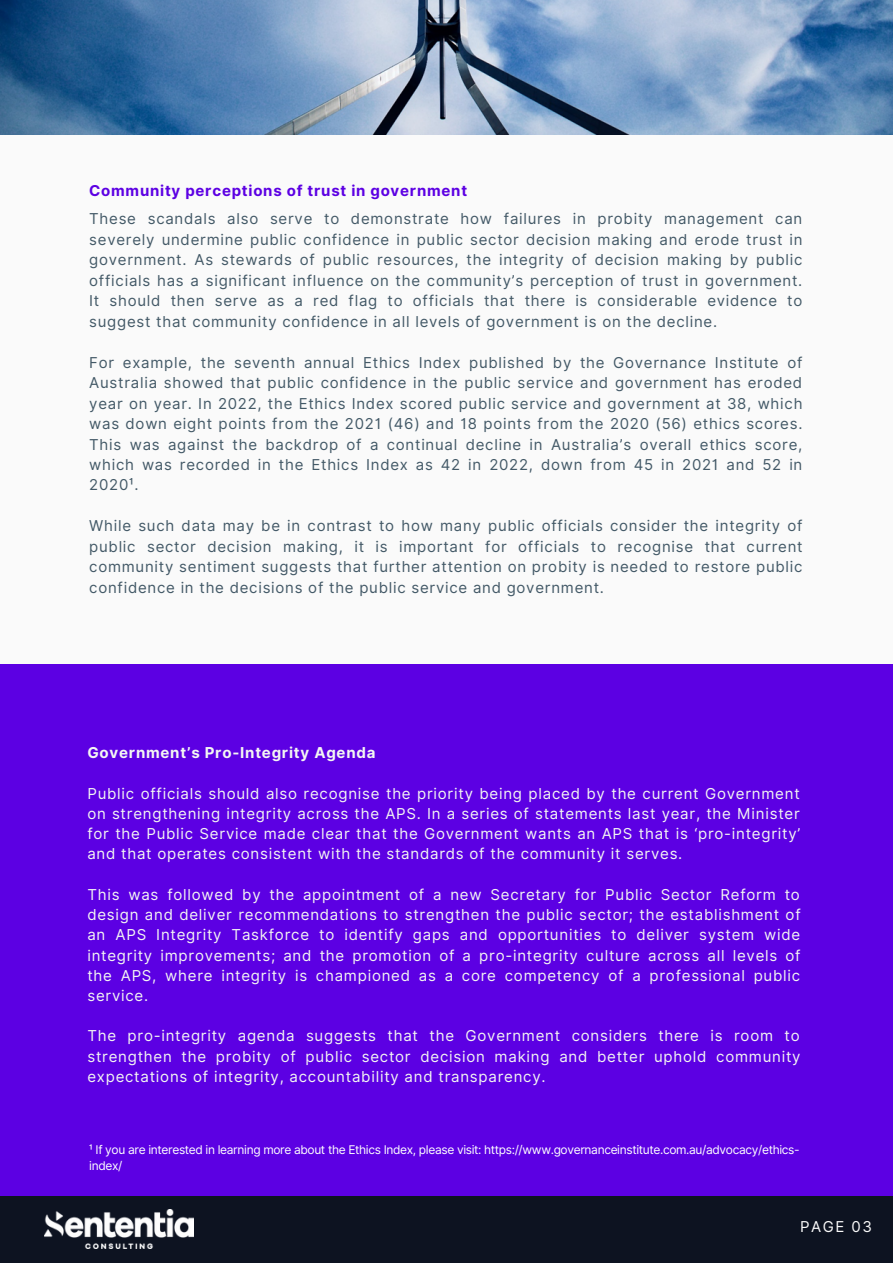
<style>
.page{position:relative;width:893px;height:1264px;background:#fff}
.page>*{position:absolute;margin:0;border:0;box-sizing:border-box;transform-origin:0 0}
.t1{font:15px/20.5px "Inter";letter-spacing:.05em;color:#435967;text-align:justify}
.t2{font:15px/20.2px "Inter";letter-spacing:.05em;color:#f4f6f3;text-align:justify}
.t3{font:700 15px "Inter";letter-spacing:.05em;color:#5c00e3}
.t4{font:700 15px "Inter";letter-spacing:.05em;color:#f4f6f3}
.t5{font:15px "Inter";letter-spacing:.1em;color:#fafafa}
.t6{font:12px/16px "Inter";letter-spacing:-.03em;color:#fff}
</style>
<div class="page">
<div style="left:0;top:0;width:892px;height:1262px;background:#fafafa"></div>
<div style="left:0;top:665px;width:892px;height:541px;background:#5c00e3"></div>
<div style="left:0;top:1196px;width:892px;height:66px;background:#0d1321"></div>
<img style="left:0;top:0;width:892px;height:134px">
<img style="left:44px;top:1209px;width:150px;height:39px">
<p class="t3" style="left:89px;top:181px;width:379px">Community perceptions of trust in government</p>
<p class="t1" style="left:89px;top:208px;width:714px">These scandals also serve to demonstrate how failures in probity management can severely undermine public confidence in public sector decision making and erode trust in government. As stewards of public resources, the integrity of decision making by public officials has a significant influence on the community’s perception of trust in government.<br>It should then serve as a red flag to officials that there is considerable evidence to suggest that community confidence in all levels of government is on the decline.</p>
<p class="t1" style="left:89px;top:352px;width:714px">For example, the seventh annual Ethics Index published by the Governance Institute of Australia showed that public confidence in the public service and government has eroded year on year. In 2022, the Ethics Index scored public service and government at 38, which was down eight points from the 2021 (46) and 18 points from the 2020 (56) ethics scores.<br>This was against the backdrop of a continual decline in Australia’s overall ethics score, which was recorded in the Ethics Index as 42 in 2022, down from 45 in 2021 and 52 in 2020¹.</p>
<p class="t1" style="left:89px;top:515px;width:714px">While such data may be in contrast to how many public officials consider the integrity of public sector decision making, it is important for officials to recognise that current community sentiment suggests that further attention on probity is needed to restore public confidence in the decisions of the public service and government.</p>
<p class="t4" style="left:87px;top:743px;width:289px">Government’s Pro-Integrity Agenda</p>
<p class="t2" style="left:87px;top:783px;width:714px">Public officials should also recognise the priority being placed by the current Government on strengthening integrity across the APS. In a series of statements last year, the Minister for the Public Service made clear that the Government wants an APS that is ‘pro-integrity’ and that operates consistent with the standards of the community it serves.</p>
<p class="t2" style="left:87px;top:884px;width:714px">This was followed by the appointment of a new Secretary for Public Sector Reform to design and deliver recommendations to strengthen the public sector; the establishment of an APS Integrity Taskforce to identify gaps and opportunities to deliver system wide integrity improvements; and the promotion of a pro-integrity culture across all levels of the APS, where integrity is championed as a core competency of a professional public service.</p>
<p class="t2" style="left:87px;top:1025px;width:714px">The pro-integrity agenda suggests that the Government considers there is room to strengthen the probity of public sector decision making and better uphold community expectations of integrity, accountability and transparency.</p>
<p class="t6" style="left:89px;top:1141px;width:711px">¹ If you are interested in learning more about the Ethics Index, please visit: https://www.governanceinstitute.com.au/advocacy/ethics&shy;index/</p>
<p class="t5" style="left:800px;top:1217px;width:73px">PAGE 03</p>
</div>
